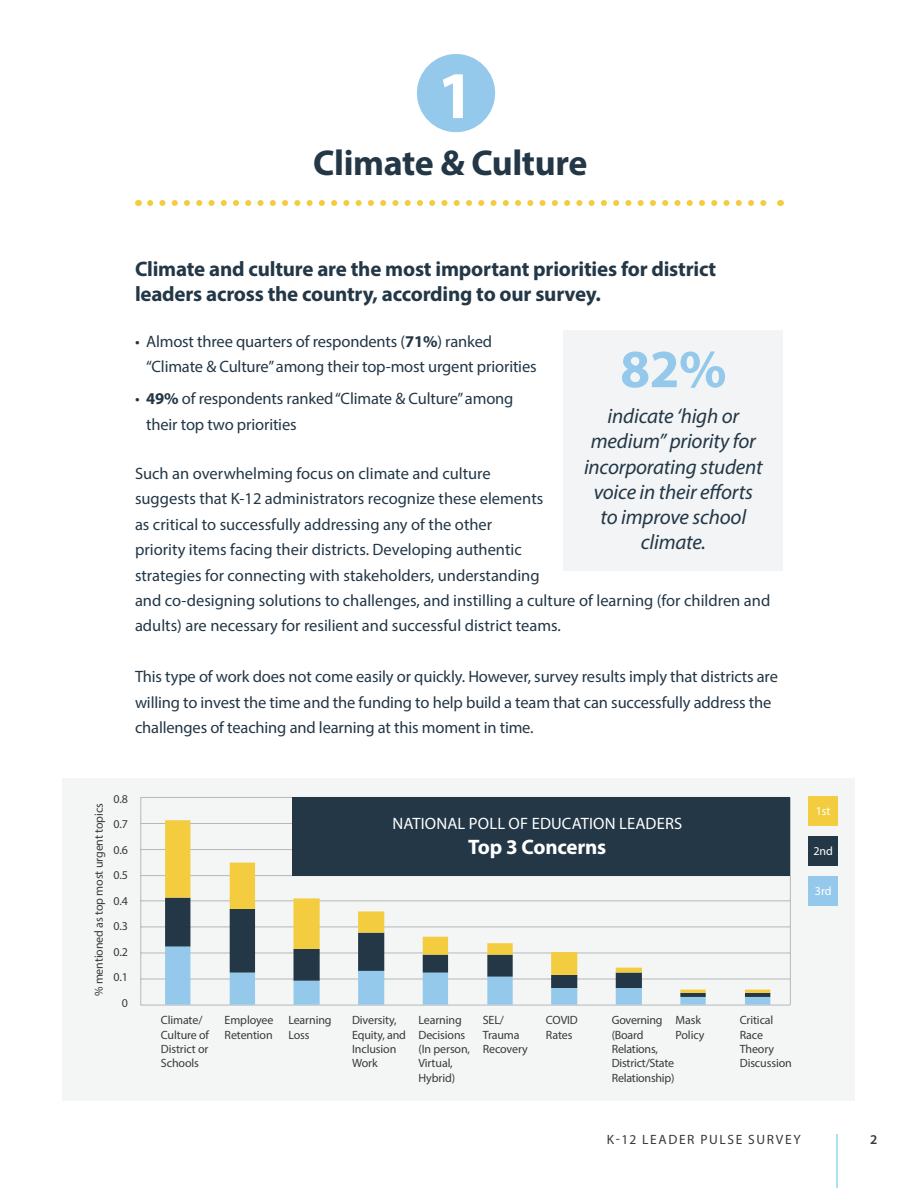
<style>
.page{position:relative;width:918px;height:1188px;background:#fff}
.page>*{position:absolute;margin:0;border:0;box-sizing:border-box;transform-origin:0 0}
.t1{font:700 67.35px "Myriad Pro";color:#fff}
.t2{font:700 54px "Myriad Pro";color:#95c9eb}
.t3{font:700 36px "Myriad Pro";letter-spacing:-.01em;color:#233746}
.t4{font:700 21px/25.2px "Myriad Pro";letter-spacing:-.01em;color:#233746}
.t5{font:italic 21px/25.2px "Myriad Pro";letter-spacing:-.01em;color:#233746;text-align:center}
.t6{font:700 21px "Myriad Pro";letter-spacing:-.01em;color:#fff}
.t7{font:16.5px/25.5px "Myriad Pro";letter-spacing:-.005em;color:#233746}
.t8{font:16.5px "Myriad Pro";letter-spacing:.01em;color:#fff}
.t9{font:13.5px "Myriad Pro";letter-spacing:.12em;color:#3b3936}
.t10{font:600 13.5px "Myriad Pro";color:#3b3936}
.t11{font:12px/14.4px "Myriad Pro";letter-spacing:-.01em;color:#3b3936}
.t12{font:12px "Myriad Pro";letter-spacing:-.01em;color:#fff}
.s1{font-weight:700}
</style>
<div class="page">
<div style="left:63px;top:778px;width:792px;height:323px;background:#f3f5f6"></div>
<hr style="left:141px;top:979px;width:649px;height:1px;background:#b7b7b7">
<hr style="left:141px;top:953px;width:649px;height:1px;background:#b7b7b7">
<hr style="left:141px;top:927px;width:649px;height:1px;background:#b7b7b7">
<hr style="left:141px;top:900px;width:649px;height:1px;background:#b7b7b7">
<hr style="left:141px;top:875px;width:649px;height:1px;background:#b7b7b7">
<hr style="left:141px;top:849px;width:649px;height:1px;background:#b7b7b7">
<hr style="left:141px;top:823px;width:649px;height:1px;background:#b7b7b7">
<hr style="left:141px;top:797px;width:649px;height:1px;background:#b7b7b7">
<hr style="left:140px;top:797px;width:1px;height:208px;background:#b7b7b7">
<hr style="left:141px;top:1005px;width:649px;height:1px;background:#b7b7b7">
<hr style="left:790px;top:797px;width:1px;height:208px;background:#b7b7b7">
<div style="left:809px;top:796px;width:29px;height:29px;background:#f3cd3f"></div>
<div style="left:809px;top:836px;width:29px;height:29px;background:#233746"></div>
<div style="left:809px;top:876px;width:29px;height:30px;background:#95c9eb"></div>
<svg style="left:165px;top:997px;width:605px;height:8px"></svg>
<svg style="left:165px;top:993px;width:605px;height:4px"></svg>
<svg style="left:165px;top:820px;width:605px;height:173px"></svg>
<div style="left:292px;top:797px;width:498px;height:78px;background:#233746"></div>
<svg style="left:150px;top:200px;width:617px;height:6px"></svg>
<div style="left:417px;top:54px;width:78px;height:78px;background:#95c9eb;border-radius:50%"></div>
<hr style="left:836px;top:1134px;width:2px;height:54px;background:#8fd6ed">
<div style="left:564px;top:330px;width:219px;height:241px;background:#f1f3f4"></div>
<h1 class="t1" style="left:437px;top:51px;width:39px">1</h1>
<h3 class="t3" style="left:313px;top:139px;width:276px">Climate &amp; Culture</h3>
<p class="t4" style="left:135px;top:256px;width:583px">Climate and culture are the most important priorities for district leaders across the country, according to our survey.</p>
<p class="t7" style="left:146px;top:328px;width:392px;text-indent:-11px">• Almost three quarters of respondents (<span class="s1">71%</span>) ranked “Climate &amp; Culture” among their top-most urgent priorities</p>
<p class="t7" style="left:146px;top:386px;width:369px;text-indent:-11px">• <span class="s1">49%</span> of respondents ranked “Climate &amp; Culture” among their top two priorities</p>
<p class="t7" style="left:135px;top:460px;width:637px">Such an overwhelming focus on climate and culture<br>suggests that K-12 administrators recognize these elements<br>as critical to successfully addressing any of the other<br>priority items facing their districts. Developing authentic<br>strategies for connecting with stakeholders, understanding<br>and co-designing solutions to challenges, and instilling a culture of learning (for children and adults) are necessary for resilient and successful district teams.</p>
<p class="t7" style="left:135px;top:664px;width:644px">This type of work does not come easily or quickly. However, survey results imply that districts are willing to invest the time and the funding to help build a team that can successfully address the challenges of teaching and learning at this moment in time.</p>
<h2 class="t2" style="left:620px;top:334px;width:108px">82%</h2>
<p class="t5" style="left:584px;top:403px;width:180px">indicate ‘high or medium” priority for incorporating student voice in their efforts to improve school climate.</p>
<p class="t11" style="left:92px;top:996px;width:195px;rotate:-90deg">% mentioned as top most urgent topics</p>
<p class="t11" style="left:113px;top:786px;width:16px;line-height:25.5px;text-align:right">0.8<br>0.7<br>0.6<br>0.5<br>0.4<br>0.3<br>0.2<br>0.1<br>0</p>
<p class="t8" style="left:392px;top:813px;width:291px">NATIONAL POLL OF EDUCATION LEADERS</p>
<p class="t6" style="left:468px;top:833px;width:140px">Top 3 Concerns</p>
<p class="t12" style="left:816px;top:804px;width:16px">1st</p>
<p class="t12" style="left:814px;top:843px;width:21px">2nd</p>
<p class="t12" style="left:815px;top:883px;width:18px">3rd</p>
<p class="t11" style="left:161px;top:1013px;width:50px">Climate/<br>Culture of<br>District or<br>Schools</p>
<p class="t11" style="left:225px;top:1013px;width:50px">Employee<br>Retention</p>
<p class="t11" style="left:288px;top:1013px;width:45px">Learning<br>Loss</p>
<p class="t11" style="left:352px;top:1013px;width:55px">Diversity,<br>Equity, and<br>Inclusion<br>Work</p>
<p class="t11" style="left:418px;top:1013px;width:53px">Learning<br>Decisions (In person,<br>Virtual,<br>Hybrid)</p>
<p class="t11" style="left:483px;top:1013px;width:47px">SEL/<br>Trauma<br>Recovery</p>
<p class="t11" style="left:546px;top:1013px;width:34px">COVID<br>Rates</p>
<p class="t11" style="left:612px;top:1013px;width:64px">Governing (Board<br>Relations,<br>District/State<br>Relationship)</p>
<p class="t11" style="left:676px;top:1013px;width:30px">Mask<br>Policy</p>
<p class="t11" style="left:740px;top:1013px;width:54px">Critical<br>Race<br>Theory<br>Discussion</p>
<p class="t9" style="left:607px;top:1131px;width:195px">K-12 LEADER PULSE SURVEY</p>
<p class="t10" style="left:870px;top:1131px;width:9px">2</p>
</div>
